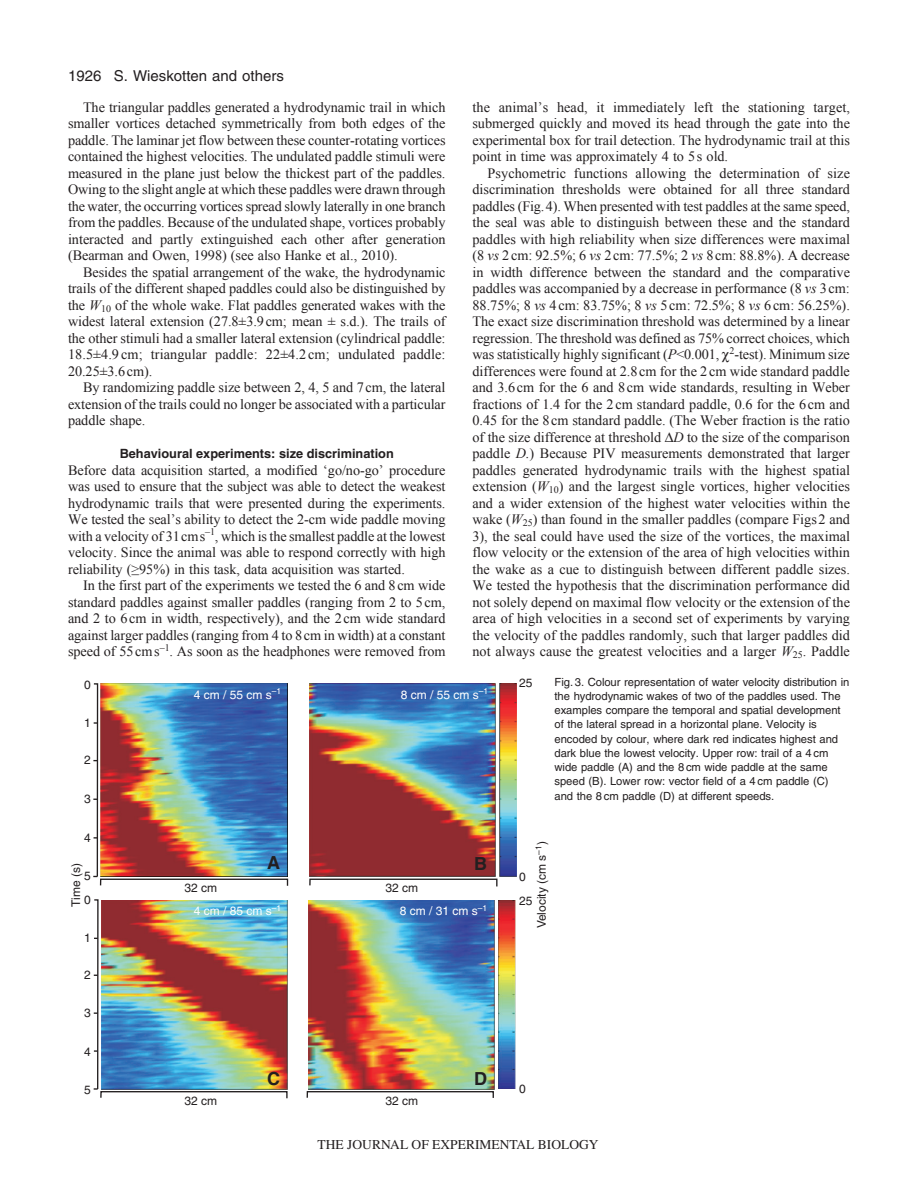
<style>
.page{position:relative;width:918px;height:1188px;background:#fff}
.page>*{position:absolute;margin:0;border:0;box-sizing:border-box;transform-origin:0 0}
.t1{font:700 18px "Helvetica";color:#231f20}
.t2{font:15px "Helvetica";color:#231f20}
.t3{font:14.25px/16.5px "Times New Roman";letter-spacing:-.005em;color:#231f20;text-align:justify}
.t4{font:13.5px "Times";color:#231f20}
.t5{font:700 12.75px "Helvetica";color:#231f20}
.t6{font:12px/23.2px "Helvetica";color:#231f20}
.t7{font:12px "Helvetica";color:#fff}
.t8{font:11.25px/14.2px "Helvetica";letter-spacing:-.005em;color:#231f20}
.s1{font-style:italic}
</style>
<div class="page">
<img style="left:101px;top:684px;width:187px;height:193px">
<svg style="left:93px;top:683px;width:6px;height:195px"></svg>
<div style="left:100px;top:879px;width:188px;height:7px;border:1px solid #231f20"></div>
<img style="left:310px;top:684px;width:186px;height:193px">
<img style="left:499px;top:684px;width:18px;height:193px">
<svg style="left:309px;top:878px;width:189px;height:9px"></svg>
<img style="left:93px;top:899px;width:195px;height:200px">
<img style="left:309px;top:900px;width:185px;height:190px">
<img style="left:498px;top:901px;width:17px;height:188px">
<div style="left:307px;top:1091px;width:187px;height:8px;border:1px solid #231f20"></div>
<p class="t2" style="left:114px;top:70px;width:172px">S. Wieskotten and others</p>
<p class="t2" style="left:68px;top:70px;width:35px">1926</p>
<p class="t3" style="left:68px;top:99px;width:379px;text-indent:15px">The triangular paddles generated a hydrodynamic trail in which smaller vortices detached symmetrically from both edges of the paddle. The laminar jet flow between these counter-rotating vortices contained the highest velocities. The undulated paddle stimuli were measured in the plane just below the thickest part of the paddles.<br>Owing to the slight angle at which these paddles were drawn through the water, the occurring vortices spread slowly laterally in one branch from the paddles. Because of the undulated shape, vortices probably interacted and partly extinguished each other after generation (Bearman and Owen, 1998) (see also Hanke et al., 2010).</p>
<p class="t3" style="left:68px;top:264px;width:379px;text-indent:15px">Besides the spatial arrangement of the wake, the hydrodynamic trails of the different shaped paddles could also be distinguished by the <span class="s1">W</span><sub>10</sub> of the whole wake. Flat paddles generated wakes with the widest lateral extension (27.8±3.9cm; mean ± s.d.). The trails of the other stimuli had a smaller lateral extension (cylindrical paddle:<br>18.5±4.9 cm; triangular paddle: 22±4.2 cm; undulated paddle:<br>20.25±3.6cm).</p>
<p class="t3" style="left:68px;top:379px;width:379px;text-indent:15px">By randomizing paddle size between 2, 4, 5 and 7cm, the lateral extension of the trails could no longer be associated with a particular paddle shape.</p>
<p class="t5" style="left:120px;top:449px;width:276px">Behavioural experiments: size discrimination</p>
<p class="t3" style="left:68px;top:462px;width:379px">Before data acquisition started, a modified ‘go/no-go’ procedure was used to ensure that the subject was able to detect the weakest hydrodynamic trails that were presented during the experiments.<br>We tested the seal’s ability to detect the 2-cm wide paddle moving with a velocity of 31cms<sup>–1</sup>, which is the smallest paddle at the lowest velocity. Since the animal was able to respond correctly with high reliability (≥95%) in this task, data acquisition was started.</p>
<p class="t3" style="left:68px;top:577px;width:379px;text-indent:15px">In the first part of the experiments we tested the 6 and 8cm wide standard paddles against smaller paddles (ranging from 2 to 5cm, and 2 to 6cm in width, respectively), and the 2cm wide standard against larger paddles (ranging from 4 to 8cm in width) at a constant speed of 55cms<sup>–1</sup>. As soon as the headphones were removed from</p>
<p class="t3" style="left:472px;top:99px;width:379px">the animal’s head, it immediately left the stationing target, submerged quickly and moved its head through the gate into the experimental box for trail detection. The hydrodynamic trail at this point in time was approximately 4 to 5s old.</p>
<p class="t3" style="left:472px;top:165px;width:379px;text-indent:15px">Psychometric functions allowing the determination of size discrimination thresholds were obtained for all three standard paddles (Fig.4). When presented with test paddles at the same speed, the seal was able to distinguish between these and the standard paddles with high reliability when size differences were maximal (8 <span class="s1">vs</span> 2cm: 92.5%; 6 <span class="s1">vs</span> 2cm: 77.5%; 2 <span class="s1">vs</span> 8cm: 88.8%). A decrease in width difference between the standard and the comparative paddles was accompanied by a decrease in performance (8 <span class="s1">vs</span> 3cm:<br>88.75%; 8 <span class="s1">vs</span> 4cm: 83.75%; 8 <span class="s1">vs</span> 5cm: 72.5%; 8 <span class="s1">vs</span> 6cm: 56.25%).<br>The exact size discrimination threshold was determined by a linear regression. The threshold was defined as 75% correct choices, which was statistically highly significant (<span class="s1">P</span>&lt;0.001, <sup>2</sup>-test). Minimum size differences were found at 2.8cm for the 2cm wide standard paddle and 3.6cm for the 6 and 8cm wide standards, resulting in Weber fractions of 1.4 for the 2cm standard paddle, 0.6 for the 6cm and 0.45 for the 8cm standard paddle. (The Weber fraction is the ratio of the size difference at threshold <span class="s1">D</span> to the size of the comparison paddle <span class="s1">D.</span>) Because PIV measurements demonstrated that larger paddles generated hydrodynamic trails with the highest spatial extension (<span class="s1">W</span><sub>10</sub>) and the largest single vortices, higher velocities and a wider extension of the highest water velocities within the wake (<span class="s1">W</span><sub>25</sub>) than found in the smaller paddles (compare Figs2 and 3), the seal could have used the size of the vortices, the maximal flow velocity or the extension of the area of high velocities within the wake as a cue to distinguish between different paddle sizes.<br>We tested the hypothesis that the discrimination performance did not solely depend on maximal flow velocity or the extension of the area of high velocities in a second set of experiments by varying the velocity of the paddles randomly, such that larger paddles did not always cause the greatest velocities and a larger <span class="s1">W</span><sub>25</sub>. Paddle</p>
<p class="t6" style="left:84px;top:674px;width:8px">0</p>
<p class="t6" style="left:84px;top:712px;width:8px">1</p>
<p class="t6" style="left:84px;top:749px;width:8px">2</p>
<p class="t6" style="left:84px;top:789px;width:8px">3</p>
<p class="t6" style="left:84px;top:827px;width:8px">4</p>
<p class="t6" style="left:66px;top:907px;width:45px;rotate:-90deg">Time (s)</p>
<p class="t6" style="left:84px;top:865px;width:8px">5</p>
<p class="t6" style="left:84px;top:889px;width:8px">0</p>
<p class="t6" style="left:84px;top:927px;width:8px">1</p>
<p class="t6" style="left:84px;top:964px;width:8px">2</p>
<p class="t6" style="left:84px;top:1002px;width:8px">3</p>
<p class="t6" style="left:84px;top:1041px;width:8px">4</p>
<p class="t6" style="left:84px;top:1079px;width:8px">5</p>
<p class="t7" style="left:194px;top:690px;width:89px">4 cm / 55 cm s<sup>–1</sup></p>
<p class="t7" style="left:401px;top:690px;width:89px">8 cm / 55 cm s<sup>–1</sup></p>
<p class="t1" style="left:267px;top:857px;width:14px">A</p>
<p class="t1" style="left:474px;top:857px;width:14px">B</p>
<p class="t6" style="left:184px;top:877px;width:34px">32 cm</p>
<p class="t6" style="left:385px;top:877px;width:34px">32 cm</p>
<p class="t7" style="left:194px;top:906px;width:89px">4 cm / 85 cm s<sup>–1</sup></p>
<p class="t7" style="left:400px;top:906px;width:89px">8 cm / 31 cm s<sup>–1</sup></p>
<p class="t6" style="left:519px;top:672px;width:15px">25</p>
<p class="t8" style="left:555px;top:676px;width:296px">Fig. 3. Colour representation of water velocity distribution in the hydrodynamic wakes of two of the paddles used. The examples compare the temporal and spatial development of the lateral spread in a horizontal plane. Velocity is encoded by colour, where dark red indicates highest and dark blue the lowest velocity. Upper row: trail of a 4 cm wide paddle (A) and the 8 cm wide paddle at the same speed (B). Lower row: vector field of a 4 cm paddle (C) and the 8 cm paddle (D) at different speeds.</p>
<p class="t6" style="left:531px;top:928px;width:89px;rotate:-90deg">Velocity (cm s<sup>–1</sup>)</p>
<p class="t6" style="left:519px;top:867px;width:15px">0<br>25</p>
<p class="t1" style="left:267px;top:1072px;width:14px">C</p>
<p class="t1" style="left:474px;top:1072px;width:14px">D</p>
<p class="t6" style="left:184px;top:1091px;width:34px">32 cm</p>
<p class="t6" style="left:385px;top:1091px;width:34px">32 cm</p>
<p class="t6" style="left:519px;top:1078px;width:8px">0</p>
<p class="t4" style="left:318px;top:1137px;width:282px">THE JOURNAL OF EXPERIMENTAL BIOLOGY</p>
</div>
